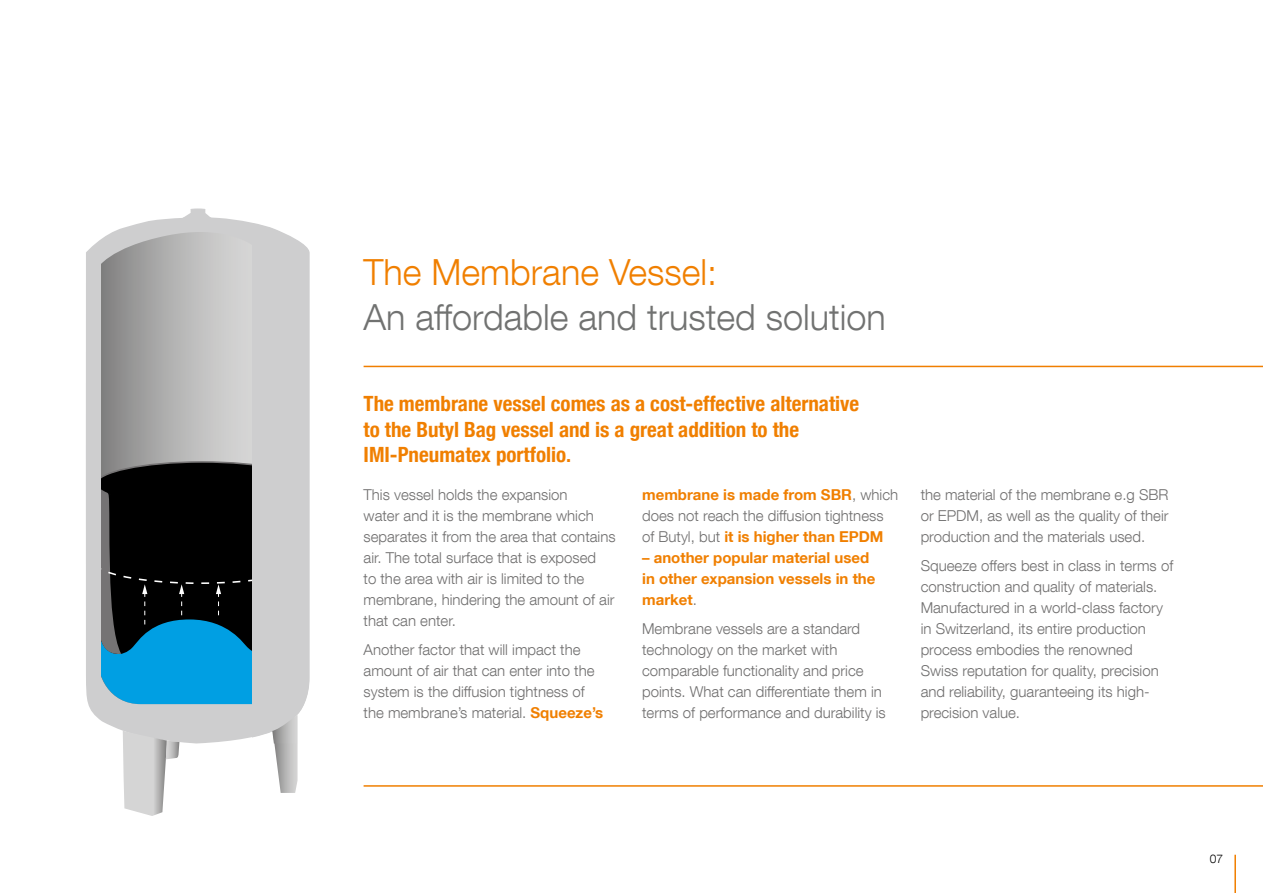
<style>
.page{position:relative;width:1263px;height:893px;background:#fff}
.page>*{position:absolute;margin:0;border:0;box-sizing:border-box;transform-origin:0 0}
.t1{font:300 36px "Helvetica Neue LT Com";color:#717271}
.t2{font:300 36px "Helvetica Neue LT Com";color:#f07f00}
.t3{font:700 condensed 21px/25.2px "Helvetica Neue";color:#f07f00}
.t4{font:300 15px/21px "Helvetica Neue LT Com";color:#706f6f}
.t5{font:700 15px/21px "Helvetica Neue LT Com";color:#f07f00}
.t6{font:300 12px "Helvetica Neue LT Com";color:#000}
.s1{font-weight:700;color:#f07f00}
.s2{font-weight:300;color:#706f6f}
</style>
<div class="page">
<hr style="left:1234px;top:855px;width:2px;height:38px;background:#f07f00">
<hr style="left:364px;top:366px;width:899px;height:1px;background:#f07f00">
<hr style="left:364px;top:785px;width:899px;height:2px;background:#f07f00">
<svg style="left:89px;top:208px;width:220px;height:608px"></svg>
<h1 class="t2" style="left:364px;top:250px;width:355px">The Membrane Vessel:</h1>
<h1 class="t1" style="left:364px;top:295px;width:524px">An affordable and trusted solution</h1>
<h2 class="t3" style="left:364px;top:391px;width:497px">The membrane vessel comes as a cost-effective alternative to the Butyl Bag vessel and is a great addition to the<br>IMI-Pneumatex portfolio.</h2>
<p class="t4" style="left:364px;top:484px;width:254px">This vessel holds the expansion<br>water and it is the membrane which separates it from the area that contains air. The total surface that is exposed<br>to the area with air is limited to the membrane, hindering the amount of air that can enter.</p>
<p class="t4" style="left:364px;top:639px;width:241px">Another factor that will impact the amount of air that can enter into the system is the diffusion tightness of the membrane’s material. <span class="s1">Squeeze’s</span></p>
<p class="t4" style="left:642px;top:484px;width:258px"><span class="s1">membrane is made from SBR</span>, which does not reach the diffusion tightness of Butyl, but <span class="s1">it is higher than EPDM</span></p>
<p class="t5" style="left:642px;top:546px;width:235px">– another popular material used in other expansion vessels in the market<span class="s2">.</span></p>
<p class="t4" style="left:642px;top:618px;width:245px">Membrane vessels are a standard technology on the market with comparable functionality and price points. What can differentiate them in terms of performance and durability is</p>
<p class="t4" style="left:921px;top:484px;width:249px;text-align:justify">the material of the membrane e.g SBR or EPDM, as well as the quality of their production and the materials used.</p>
<p class="t4" style="left:921px;top:555px;width:254px">Squeeze offers best in class in terms of construction and quality of materials.<br>Manufactured in a world-class factory in Switzerland, its entire production process embodies the renowned Swiss reputation for quality, precision and reliability, guaranteeing its high&shy;precision value.</p>
<p class="t6" style="left:1210px;top:852px;width:15px">07</p>
</div>
